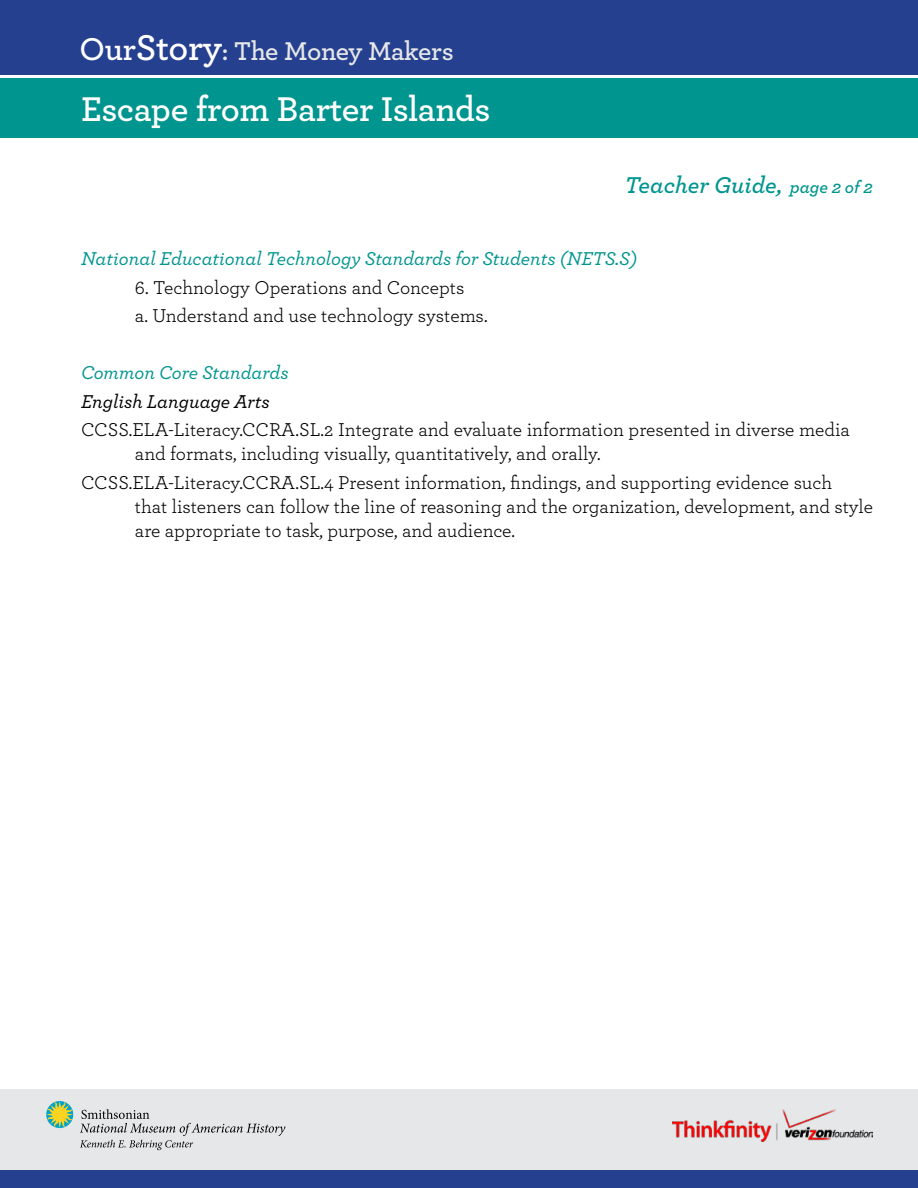
<style>
.page{position:relative;width:918px;height:1188px;background:#fff}
.page>*{position:absolute;margin:0;border:0;box-sizing:border-box;transform-origin:0 0}
.t1{font:600 36px "Archer";letter-spacing:-.015em;color:#fff}
.t2{font:600 27px "Archer";letter-spacing:-.02em;color:#e6e7e8}
.t3{font:italic 600 24px "Archer";color:#00958f}
.t4{font:19.5px/24px "Archer";color:#000}
.t5{font:italic 500 19.5px "Archer";color:#00958f}
.t6{font:italic 500 19.5px "Archer";color:#000}
.s1{font-size:33px;color:#fff}
.s2{font-size:37.5px;color:#fff}
.s3{font-size:18px}
</style>
<div class="page">
<div style="left:0;top:78px;width:918px;height:60px;background:#00958f"></div>
<div style="left:0;top:0;width:918px;height:75px;background:#25408f"></div>
<div style="left:0;top:1089px;width:918px;height:99px;background:#e6e7e8"></div>
<svg style="left:46px;top:1101px;width:239px;height:49px"></svg>
<div style="left:0;top:1170px;width:918px;height:18px;background:#25408f"></div>
<img style="left:673px;top:1110px;width:200px;height:32px">
<h2 class="t2" style="left:80px;top:31px;width:376px"><span class="s1">Our</span><span class="s2">Story</span>: The Money Makers</h2>
<h1 class="t1" style="left:81px;top:82px;width:411px">Escape from Barter Islands</h1>
<p class="t3" style="left:625px;top:167px;width:250px">Teacher Guide, <span class="s3">page 2 of 2</span></p>
<p class="t5" style="left:81px;top:244px;width:558px">National Educational Technology Standards for Students (NETS.S)</p>
<p class="t4" style="left:135px;top:272px;width:354px;line-height:28.5px">6. Technology Operations and Concepts<br>a. Understand and use technology systems.</p>
<p class="t5" style="left:81px;top:358px;width:209px">Common Core Standards</p>
<p class="t6" style="left:81px;top:387px;width:190px">English Language Arts</p>
<p class="t4" style="left:135px;top:417px;width:716px;text-indent:-54px">CCSS.ELA-Literacy.CCRA.SL.2 Integrate and evaluate information presented in diverse media and formats, including visually, quantitatively, and orally.</p>
<p class="t4" style="left:135px;top:469px;width:739px;text-indent:-54px">CCSS.ELA-Literacy.CCRA.SL.4 Present information, findings, and supporting evidence such<br>that listeners can follow the line of reasoning and the organization, development, and style are appropriate to task, purpose, and audience.</p>
</div>
